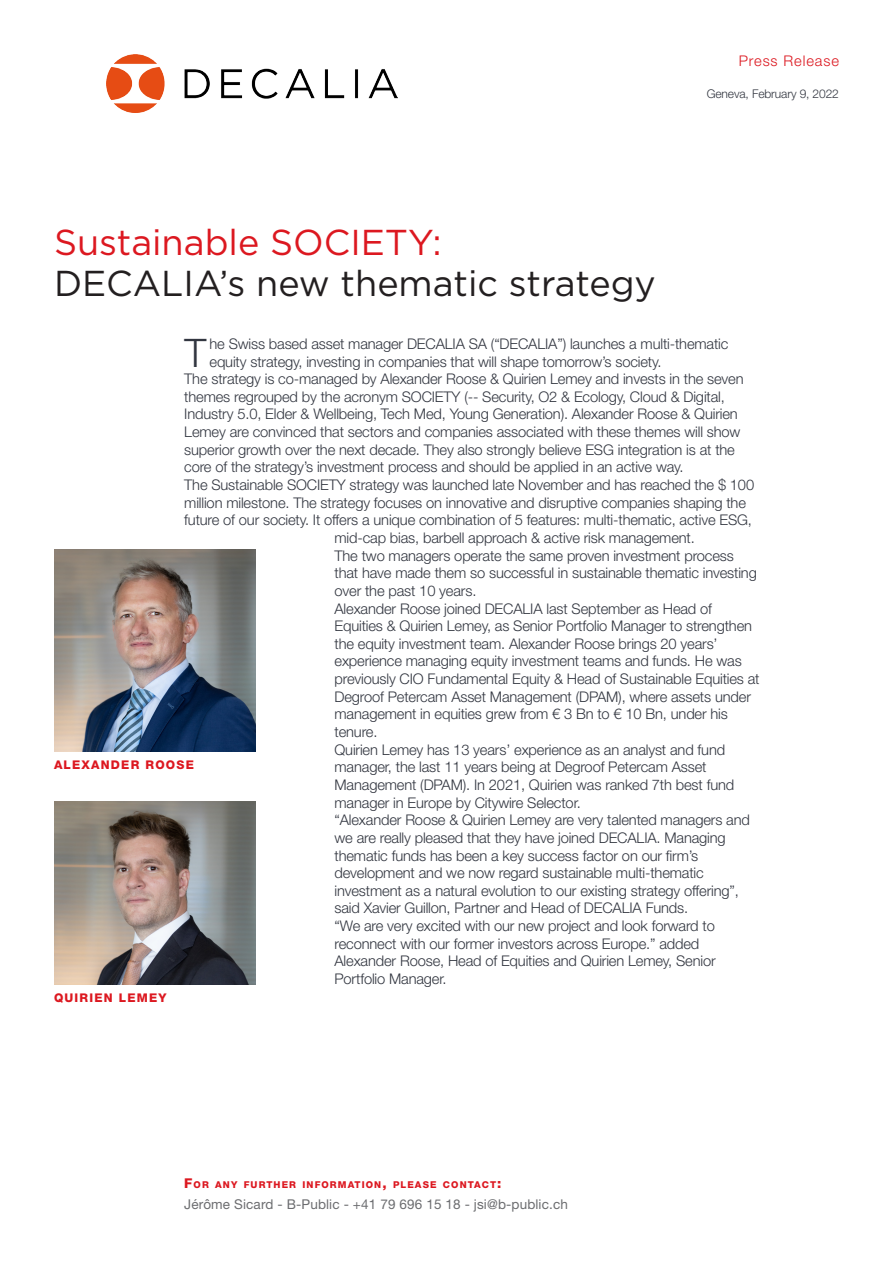
<style>
.page{position:relative;width:893px;height:1263px;background:#fff}
.page>*{position:absolute;margin:0;border:0;box-sizing:border-box;transform-origin:0 0}
.t1{font:300 39.45px "Helvetica Neue LT";color:#323640}
.t2{font:36px/40.5px "Gotham";color:#231f20}
.t3{font:300 14.7px/17.7px "Helvetica Neue LT";letter-spacing:-.01em;color:#323640}
.t4{font:300 14.7px "Helvetica Neue LT";letter-spacing:.06em;color:#dc1820}
.t5{font:13.5px "Helvetica Neue LT";letter-spacing:.01em;color:#6c6d70}
.t6{font:800 12px "Helvetica Neue LT";letter-spacing:.1em;color:#dc1820}
.t7{font:300 12px "Helvetica Neue LT";letter-spacing:-.01em;color:#323640}
.t8{font:800 9.45px "Helvetica Neue LT";letter-spacing:.115em;color:#dc1820}
.s1{color:#dc1820}
.s2{font-size:13.5px}
</style>
<div class="page">
<img style="left:106px;top:54px;width:291px;height:58px">
<img style="left:54px;top:550px;width:202px;height:202px">
<img style="left:54px;top:801px;width:201px;height:183px">
<p class="t2" style="left:54px;top:222px;width:603px"><span class="s1">Sustainable SOCIETY:<br></span>DECALIA’s new thematic strategy</p>
<p class="t4" style="left:739px;top:51px;width:102px">Press Release</p>
<p class="t7" style="left:707px;top:86px;width:134px">Geneva, February 9, 2022</p>
<p class="t3" style="left:210px;top:334px;width:520px;text-indent:348px">”) launches a multi-thematic equity strategy, investing in companies that will shape tomorrow’s society.</p>
<p class="t3" style="left:184px;top:370px;width:561px">The strategy is co-managed by Alexander Roose &amp; Quirien Lemey and invests in the seven themes regrouped by the acronym SOCIETY (-- Security, O2 &amp; Ecology, Cloud &amp; Digital, Industry 5.0, Elder &amp; Wellbeing, Tech Med, Young Generation). Alexander Roose &amp; Quirien Lemey are convinced that sectors and companies associated with these themes will show superior growth over the next decade. They also strongly believe ESG integration is at the core of the strategy’s investment process and should be applied in an active way.</p>
<p class="t3" style="left:184px;top:476px;width:571px">The Sustainable SOCIETY strategy was launched late November and has reached the $ 100</p>
<p class="t3" style="left:184px;top:493px;width:563px">million milestone. The strategy focuses on innovative and disruptive companies shaping the</p>
<p class="t3" style="left:184px;top:511px;width:569px">future of our society. It offers a unique combination of 5 features: multi-thematic, active ESG,</p>
<p class="t3" style="left:334px;top:529px;width:362px">mid-cap bias, barbell approach &amp; active risk management.</p>
<p class="t3" style="left:334px;top:546px;width:424px">The two managers operate the same proven investment process that have made them so successful in sustainable thematic investing over the past 10 years.</p>
<p class="t3" style="left:334px;top:599px;width:169px">Alexander Roose joined DECALIA</p>
<p class="t1" style="left:184px;top:328px;width:23px">T</p>
<p class="t3" style="left:210px;top:334px;width:309px">he Swiss based asset manager Decalia SA (“DECALIA</p>
<p class="t3" style="left:334px;top:599px;width:427px;text-indent:212px">last September as Head of Equities &amp; Quirien Lemey, as Senior Portfolio Manager to strengthen the equity investment team. Alexander Roose brings 20 years’ experience managing equity investment teams and funds. He was previously CI O Fundamental Equity &amp; Head of Sustainable Equities at Degroof Petercam Asset Management (DPAM), where assets under management in equities grew from € 3 Bn to € 10 Bn, under his tenure.</p>
<p class="t3" style="left:334px;top:740px;width:401px">Quirien Lemey has 13 years’ experience as an analyst and fund manager, the last 11 years being at Degroof Petercam Asset Management (DPAM). In 2021, Quirien was ranked 7th best fund manager in Europe by Citywire Selector.</p>
<p class="t3" style="left:334px;top:811px;width:417px">“Alexander Roose &amp; Quirien Lemey are very talented managers and we are really pleased that they have joined DECALIA</p>
<p class="t6" style="left:54px;top:758px;width:141px">ALEXANDER ROOSE</p>
<p class="t3" style="left:334px;top:828px;width:406px;text-indent:322px">. Managing thematic funds has been a key success factor on our firm’s development and we now regard sustainable multi-thematic investment as a natural evolution to our existing strategy offering”, said Xavier Guillon, Partner and Head of DECALIA</p>
<p class="t3" style="left:646px;top:899px;width:44px">Funds.</p>
<p class="t3" style="left:334px;top:917px;width:383px">“We are very excited with our new project and look forward to reconnect with our former investors across Europe.” added Alexander Roose, Head of Equities and Quirien Lemey, Senior Portfolio Manager.</p>
<p class="t6" style="left:54px;top:990px;width:114px">QUIRIEN LEMEY</p>
<p class="t8" style="left:184px;top:1178px;width:319px"><span class="s2">F</span>OR ANY FURTHER INFORMATION<span class="s2">,</span> PLEASE CONTACT<span class="s2">:</span></p>
<p class="t5" style="left:184px;top:1196px;width:385px">Jérôme Sicard - B-Public - +41 79 696 15 18 - jsi@b-public.ch</p>
</div>
